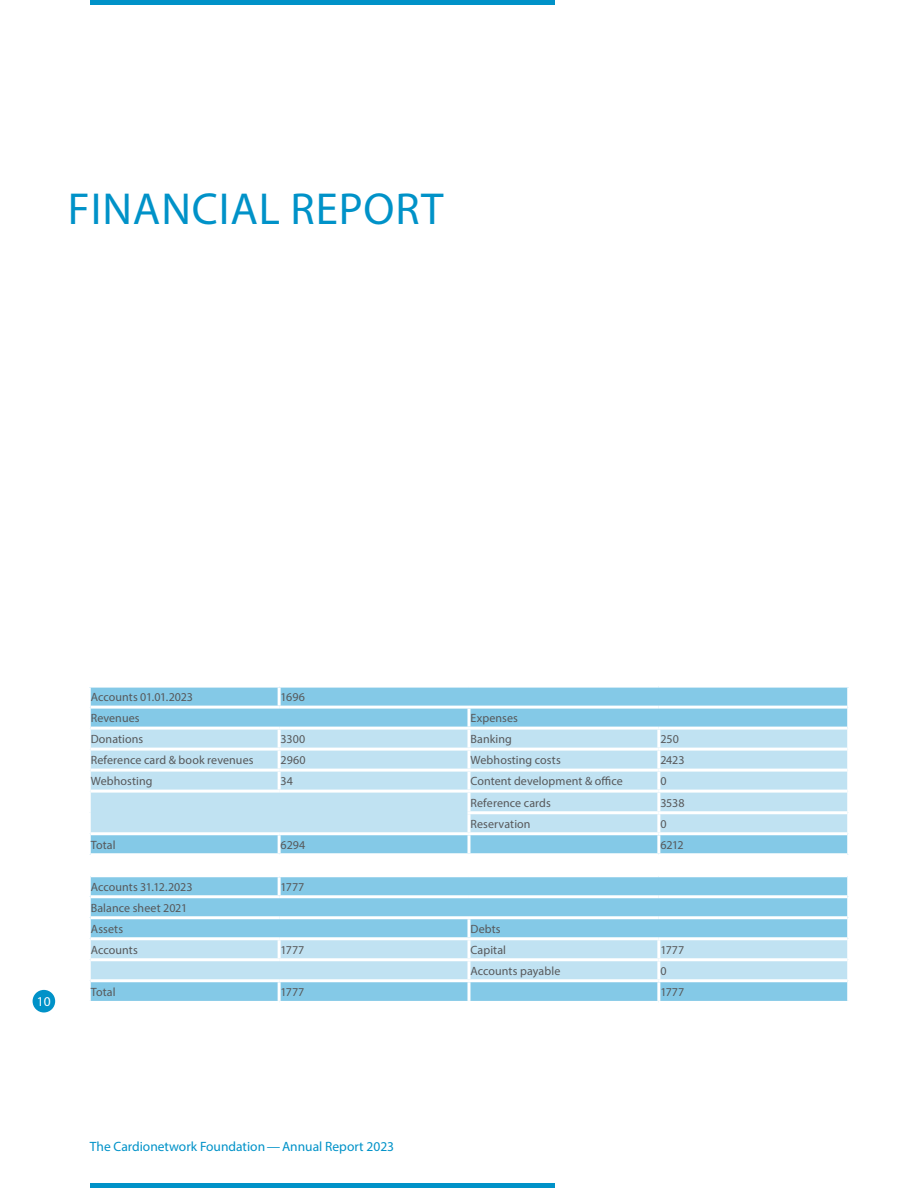
<style>
.page{position:relative;width:918px;height:1188px;background:#fff}
.page>*{position:absolute;margin:0;border:0;box-sizing:border-box;transform-origin:0 0}
.hader_1{font:45px "Myriad Pro";letter-spacing:.02em;color:#0092c8}
.t1{font:13.5px "Myriad Pro";color:#0092c8}
.t2{font:13.5px "Myriad Pro";color:#fff}
.table_main{font:12px "Myriad Pro";letter-spacing:.005em;color:#57585a}
</style>
<div class="page">
<svg style="left:91px;top:688px;width:756px;height:313px;background:#86cae7"></svg>
<svg style="left:91px;top:730px;width:756px;height:249px;background:#abd9ee"></svg>
<div style="left:89px;top:855px;width:760px;height:21px;background:#fff"></div>
<hr style="left:278px;top:688px;width:3px;height:18px;background:#fff">
<hr style="left:91px;top:706px;width:188px;height:3px;background:#fff">
<hr style="left:279px;top:706px;width:190px;height:3px;background:#fff">
<hr style="left:469px;top:706px;width:190px;height:3px;background:#fff">
<hr style="left:467px;top:709px;width:3px;height:18px;background:#fff">
<hr style="left:659px;top:706px;width:188px;height:3px;background:#fff">
<hr style="left:91px;top:727px;width:188px;height:3px;background:#fff">
<hr style="left:279px;top:727px;width:190px;height:3px;background:#fff">
<hr style="left:278px;top:730px;width:3px;height:18px;background:#fff">
<hr style="left:469px;top:727px;width:190px;height:3px;background:#fff">
<hr style="left:467px;top:730px;width:3px;height:18px;background:#fff">
<hr style="left:659px;top:727px;width:188px;height:3px;background:#fff">
<hr style="left:657px;top:730px;width:3px;height:18px;background:#fff">
<hr style="left:91px;top:748px;width:188px;height:3px;background:#fff">
<hr style="left:279px;top:748px;width:190px;height:3px;background:#fff">
<hr style="left:278px;top:751px;width:3px;height:18px;background:#fff">
<hr style="left:469px;top:748px;width:190px;height:3px;background:#fff">
<hr style="left:467px;top:751px;width:3px;height:18px;background:#fff">
<hr style="left:659px;top:748px;width:188px;height:3px;background:#fff">
<hr style="left:657px;top:751px;width:3px;height:18px;background:#fff">
<hr style="left:91px;top:769px;width:188px;height:3px;background:#fff">
<hr style="left:279px;top:769px;width:190px;height:3px;background:#fff">
<hr style="left:278px;top:772px;width:3px;height:18px;background:#fff">
<hr style="left:469px;top:769px;width:190px;height:3px;background:#fff">
<hr style="left:467px;top:772px;width:3px;height:18px;background:#fff">
<hr style="left:659px;top:769px;width:188px;height:3px;background:#fff">
<hr style="left:657px;top:772px;width:3px;height:18px;background:#fff">
<hr style="left:91px;top:790px;width:188px;height:3px;background:#fff">
<hr style="left:279px;top:790px;width:190px;height:3px;background:#fff">
<hr style="left:469px;top:790px;width:190px;height:3px;background:#fff">
<hr style="left:467px;top:793px;width:3px;height:18px;background:#fff">
<hr style="left:659px;top:790px;width:188px;height:3px;background:#fff">
<hr style="left:657px;top:793px;width:3px;height:18px;background:#fff">
<hr style="left:467px;top:811px;width:192px;height:3px;background:#fff">
<hr style="left:467px;top:814px;width:3px;height:18px;background:#fff">
<hr style="left:659px;top:811px;width:188px;height:3px;background:#fff">
<hr style="left:657px;top:814px;width:3px;height:18px;background:#fff">
<hr style="left:91px;top:832px;width:188px;height:3px;background:#fff">
<hr style="left:279px;top:832px;width:190px;height:3px;background:#fff">
<hr style="left:278px;top:835px;width:3px;height:18px;background:#fff">
<hr style="left:469px;top:832px;width:190px;height:3px;background:#fff">
<hr style="left:467px;top:835px;width:3px;height:18px;background:#fff">
<hr style="left:659px;top:832px;width:188px;height:3px;background:#fff">
<hr style="left:657px;top:835px;width:3px;height:18px;background:#fff">
<hr style="left:91px;top:853px;width:188px;height:3px;background:#fff">
<hr style="left:279px;top:853px;width:190px;height:3px;background:#fff">
<hr style="left:469px;top:853px;width:190px;height:3px;background:#fff">
<hr style="left:659px;top:853px;width:188px;height:3px;background:#fff">
<hr style="left:91px;top:874px;width:188px;height:3px;background:#fff">
<hr style="left:279px;top:874px;width:190px;height:3px;background:#fff">
<hr style="left:278px;top:877px;width:3px;height:18px;background:#fff">
<hr style="left:469px;top:874px;width:190px;height:3px;background:#fff">
<hr style="left:659px;top:874px;width:188px;height:3px;background:#fff">
<hr style="left:91px;top:895px;width:188px;height:3px;background:#fff">
<hr style="left:279px;top:895px;width:190px;height:3px;background:#fff">
<hr style="left:469px;top:895px;width:190px;height:3px;background:#fff">
<hr style="left:659px;top:895px;width:188px;height:3px;background:#fff">
<hr style="left:91px;top:916px;width:188px;height:3px;background:#fff">
<hr style="left:279px;top:916px;width:190px;height:3px;background:#fff">
<hr style="left:469px;top:916px;width:190px;height:3px;background:#fff">
<hr style="left:467px;top:919px;width:3px;height:18px;background:#fff">
<hr style="left:659px;top:916px;width:188px;height:3px;background:#fff">
<hr style="left:91px;top:937px;width:188px;height:3px;background:#fff">
<hr style="left:279px;top:937px;width:190px;height:3px;background:#fff">
<hr style="left:278px;top:940px;width:3px;height:18px;background:#fff">
<hr style="left:469px;top:937px;width:190px;height:3px;background:#fff">
<hr style="left:467px;top:940px;width:3px;height:18px;background:#fff">
<hr style="left:659px;top:937px;width:188px;height:3px;background:#fff">
<hr style="left:657px;top:940px;width:3px;height:18px;background:#fff">
<hr style="left:91px;top:958px;width:188px;height:3px;background:#fff">
<hr style="left:279px;top:958px;width:190px;height:3px;background:#fff">
<hr style="left:469px;top:958px;width:190px;height:3px;background:#fff">
<hr style="left:467px;top:961px;width:3px;height:18px;background:#fff">
<hr style="left:659px;top:958px;width:188px;height:3px;background:#fff">
<hr style="left:657px;top:961px;width:3px;height:18px;background:#fff">
<hr style="left:91px;top:979px;width:188px;height:3px;background:#fff">
<hr style="left:279px;top:979px;width:190px;height:3px;background:#fff">
<hr style="left:278px;top:982px;width:3px;height:19px;background:#fff">
<hr style="left:469px;top:979px;width:190px;height:3px;background:#fff">
<hr style="left:467px;top:982px;width:3px;height:19px;background:#fff">
<hr style="left:659px;top:979px;width:188px;height:3px;background:#fff">
<hr style="left:657px;top:982px;width:3px;height:19px;background:#fff">
<div style="left:90px;top:0;width:464px;height:5px;background:#0092c8"></div>
<div style="left:90px;top:1183px;width:464px;height:5px;background:#0092c8"></div>
<div style="left:33px;top:990px;width:22px;height:22px;background:#0092c8;border-radius:50%"></div>
<p class="hader_1" style="left:68px;top:181px;width:377px">FINANCIAL REPORT</p>
<p class="t2" style="left:37px;top:993px;width:15px">10</p>
<p class="table_main" style="left:91px;top:690px;width:104px">Accounts 01.01.2023</p>
<p class="table_main" style="left:281px;top:690px;width:26px">1696</p>
<p class="table_main" style="left:91px;top:711px;width:50px">Revenues</p>
<p class="table_main" style="left:470px;top:711px;width:49px">Expenses</p>
<p class="table_main" style="left:91px;top:732px;width:54px">Donations</p>
<p class="table_main" style="left:281px;top:732px;width:26px">3300</p>
<p class="table_main" style="left:470px;top:732px;width:43px">Banking</p>
<p class="table_main" style="left:660px;top:732px;width:20px">250</p>
<p class="table_main" style="left:91px;top:753px;width:164px">Reference card &amp; book revenues</p>
<p class="table_main" style="left:281px;top:753px;width:26px">2960</p>
<p class="table_main" style="left:470px;top:753px;width:92px">Webhosting costs</p>
<p class="table_main" style="left:660px;top:753px;width:26px">2423</p>
<p class="table_main" style="left:91px;top:774px;width:63px">Webhosting</p>
<p class="table_main" style="left:281px;top:774px;width:14px">34</p>
<p class="table_main" style="left:470px;top:774px;width:154px">Content development &amp; office</p>
<p class="table_main" style="left:660px;top:774px;width:8px">0</p>
<p class="table_main" style="left:470px;top:795px;width:82px">Reference cards</p>
<p class="table_main" style="left:660px;top:795px;width:26px">3538</p>
<p class="table_main" style="left:470px;top:816px;width:62px">Reservation</p>
<p class="table_main" style="left:660px;top:816px;width:8px">0</p>
<p class="table_main" style="left:91px;top:837px;width:26px">Total</p>
<p class="table_main" style="left:281px;top:837px;width:26px">6294</p>
<p class="table_main" style="left:660px;top:837px;width:25px">6212</p>
<p class="table_main" style="left:91px;top:879px;width:103px">Accounts 31.12.2023</p>
<p class="table_main" style="left:281px;top:879px;width:25px">1777</p>
<p class="table_main" style="left:91px;top:900px;width:98px">Balance sheet 2021</p>
<p class="table_main" style="left:91px;top:921px;width:34px">Assets</p>
<p class="table_main" style="left:470px;top:921px;width:32px">Debts</p>
<p class="table_main" style="left:91px;top:942px;width:49px">Accounts</p>
<p class="table_main" style="left:281px;top:942px;width:25px">1777</p>
<p class="table_main" style="left:470px;top:942px;width:37px">Capital</p>
<p class="table_main" style="left:660px;top:942px;width:25px">1777</p>
<p class="table_main" style="left:470px;top:963px;width:91px">Accounts payable</p>
<p class="table_main" style="left:660px;top:963px;width:8px">0</p>
<p class="table_main" style="left:91px;top:985px;width:26px">Total</p>
<p class="table_main" style="left:281px;top:985px;width:25px">1777</p>
<p class="table_main" style="left:660px;top:985px;width:25px">1777</p>
<p class="t1" style="left:90px;top:1138px;width:306px">The Cardionetwork Foundation—Annual Report 2023</p>
</div>
